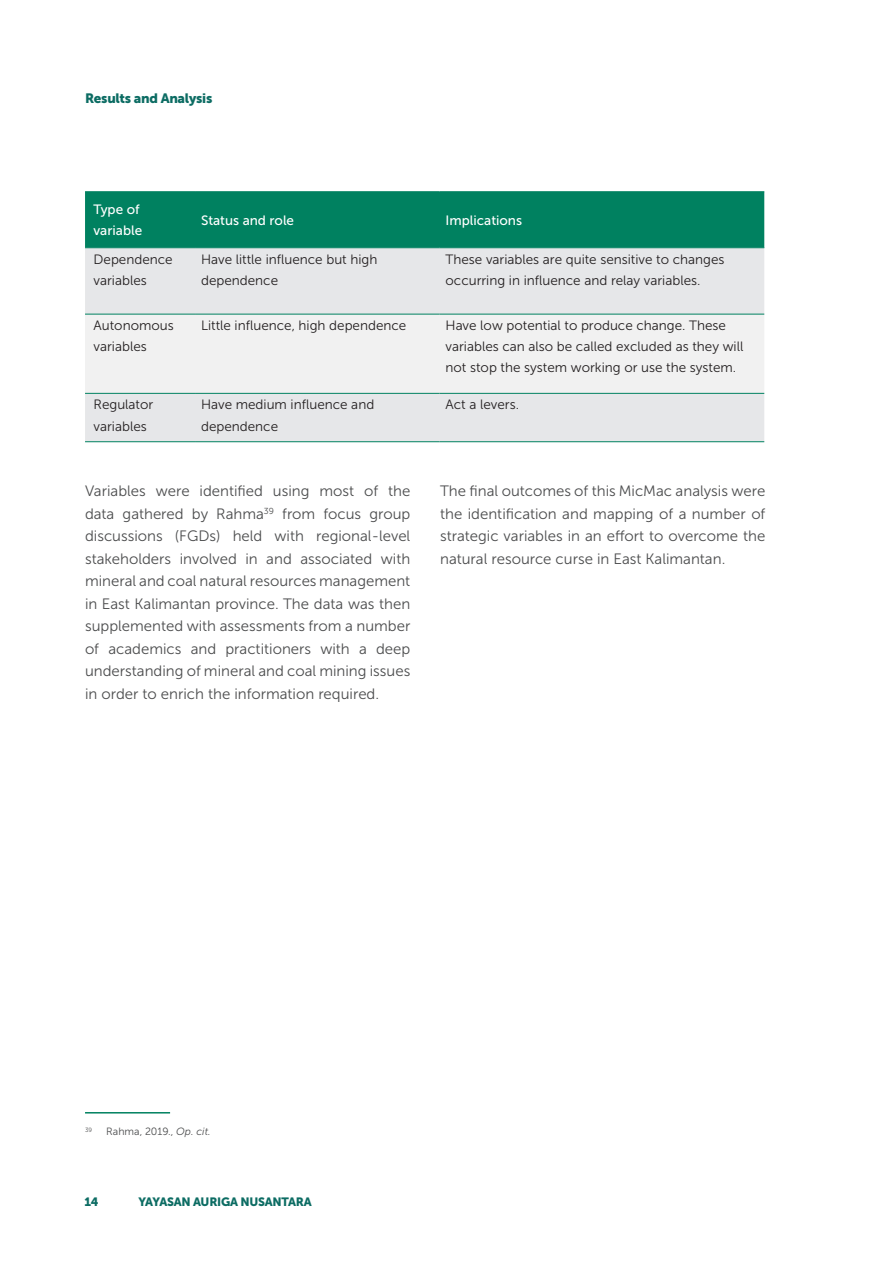
<style>
.page{position:relative;width:893px;height:1263px;background:#fff}
.page>*{position:absolute;margin:0;border:0;box-sizing:border-box;transform-origin:0 0}
.t1{font:15px/22.5px "Museo Sans 300";color:#4b4c4d;text-align:justify}
.t2{font:13.5px/21px "Museo Sans 300";color:#231f20}
.t3{font:13.5px/21px "Museo Sans 500";color:#fff}
.t4{font:13.5px "Museo Sans 900";letter-spacing:-.02em;color:#0c6c63}
.t5{font:12px "Museo Sans 900";letter-spacing:-.02em;color:#0c6c63}
.t6{font:10.5px "Museo Sans 300";color:#4b4c4d}
.t7{font:6.15px "Museo Sans 300";color:#4b4c4d}
.s1{font-style:italic}
</style>
<div class="page">
<div style="left:85px;top:192px;width:679px;height:55px;background:#008160"></div>
<div style="left:85px;top:248px;width:679px;height:193px;background:#e6e7e9"></div>
<div style="left:85px;top:315px;width:679px;height:78px;background:#f1f1f1"></div>
<hr style="left:85px;top:191px;width:110px;height:1px;background:#008160">
<hr style="left:195px;top:191px;width:245px;height:1px;background:#008160">
<hr style="left:440px;top:191px;width:324px;height:1px;background:#008160">
<hr style="left:85px;top:247px;width:110px;height:1px;background:#008160">
<hr style="left:195px;top:247px;width:245px;height:1px;background:#008160">
<hr style="left:440px;top:247px;width:324px;height:1px;background:#008160">
<hr style="left:85px;top:314px;width:110px;height:1px;background:#008160">
<hr style="left:195px;top:314px;width:245px;height:1px;background:#008160">
<hr style="left:440px;top:314px;width:324px;height:1px;background:#008160">
<hr style="left:85px;top:393px;width:110px;height:1px;background:#008160">
<hr style="left:195px;top:393px;width:245px;height:1px;background:#008160">
<hr style="left:440px;top:393px;width:324px;height:1px;background:#008160">
<hr style="left:85px;top:441px;width:110px;height:1px;background:#008160">
<hr style="left:195px;top:441px;width:245px;height:1px;background:#008160">
<hr style="left:440px;top:441px;width:324px;height:1px;background:#008160">
<hr style="left:85px;top:1112px;width:85px;height:1px;background:#008160">
<p class="t4" style="left:85px;top:90px;width:129px">Results and Analysis</p>
<p class="t3" style="left:94px;top:199px;width:50px">Type of variable</p>
<p class="t3" style="left:201px;top:210px;width:95px">Status and role</p>
<p class="t3" style="left:446px;top:210px;width:78px">Implications</p>
<p class="t2" style="left:94px;top:249px;width:81px">Dependence variables</p>
<p class="t2" style="left:201px;top:249px;width:178px">Have little influence but high dependence</p>
<p class="t2" style="left:446px;top:249px;width:281px">These variables are quite sensitive to changes occurring in influence and relay variables.</p>
<p class="t2" style="left:94px;top:315px;width:82px">Autonomous variables</p>
<p class="t2" style="left:201px;top:315px;width:207px">Little influence, high dependence</p>
<p class="t2" style="left:446px;top:315px;width:299px">Have low potential to produce change. These variables can also be called excluded as they will not stop the system working or use the system.</p>
<p class="t2" style="left:94px;top:394px;width:61px">Regulator variables</p>
<p class="t2" style="left:201px;top:394px;width:175px">Have medium influence and dependence</p>
<p class="t2" style="left:446px;top:394px;width:75px">Act a levers.</p>
<p class="t1" style="left:85px;top:480px;width:327px">Variables were identified using most of the data gathered by Rahma<sup>39</sup> from focus group discussions (FGDs) held with regional-level stakeholders involved in and associated with mineral and coal natural resources management in East Kalimantan province. The data was then supplemented with assessments from a number of academics and practitioners with a deep understanding of mineral and coal mining issues in order to enrich the information required.</p>
<p class="t1" style="left:440px;top:480px;width:327px">The final outcomes of this MicMac analysis were the identification and mapping of a number of strategic variables in an effort to overcome the natural resource curse in East Kalimantan.</p>
<p class="t7" style="left:85px;top:1126px;width:9px">39</p>
<p class="t6" style="left:106px;top:1126px;width:106px">Rahma, 2019., <span class="s1">Op. cit.</span></p>
<p class="t5" style="left:84px;top:1195px;width:16px">14</p>
<p class="t5" style="left:138px;top:1195px;width:175px">YAYASAN AURIGA NUSANTARA</p>
</div>
